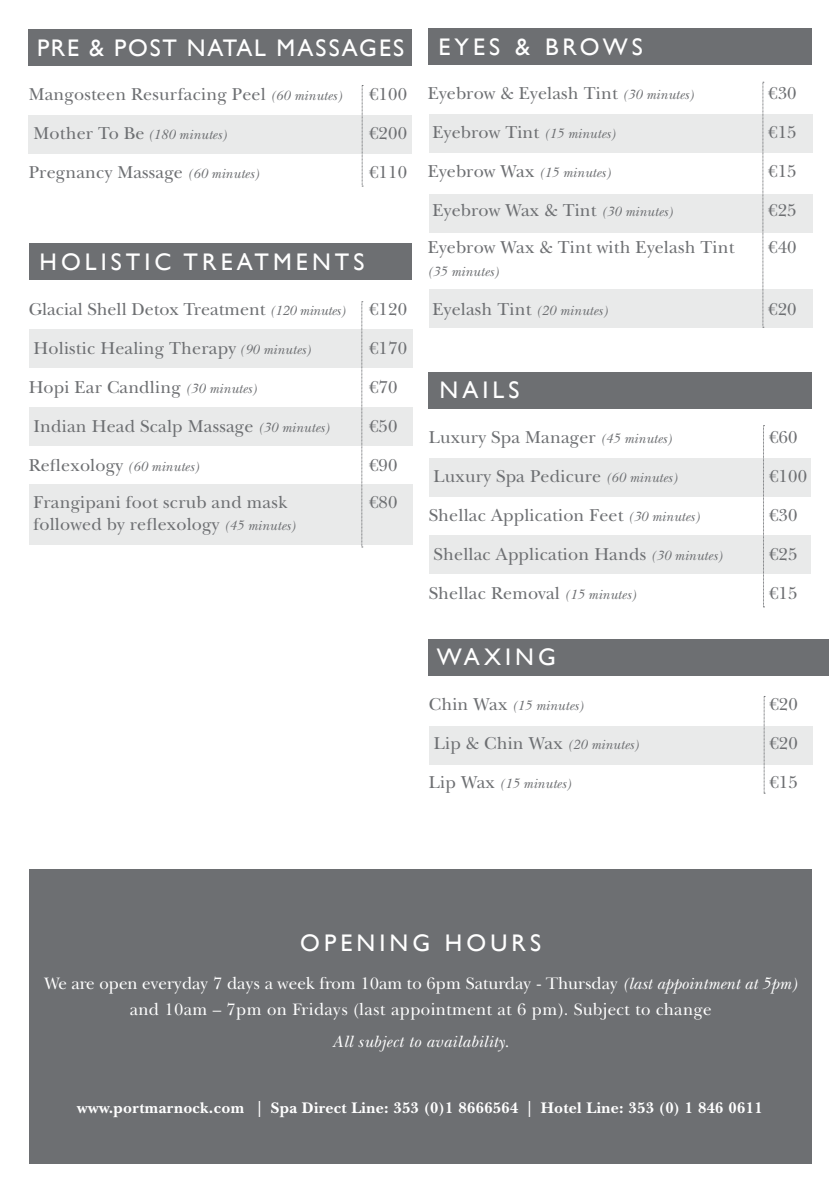
<style>
.page{position:relative;width:840px;height:1191px;background:#fff}
.page>*{position:absolute;margin:0;border:0;box-sizing:border-box;transform-origin:0 0}
.new_titlke{font:24px "Gill Sans";letter-spacing:.17em;color:#fff}
.new_titlke-2{font:24px "Gill Sans";letter-spacing:.07em;color:#fff}
.NEW_BODY{font:18px "New Baskerville Std";letter-spacing:.01em;color:#6d6f72}
.body{font:17px/26px "New Baskerville IT Cby BT";color:#fff;text-align:center}
.body-2{font:italic 17px "New Baskerville";letter-spacing:.02em;color:#fff}
.body-3{font:700 16px "New Baskerville Std";letter-spacing:.02em;color:#fff}
.NEW_BODY-2{font:italic 14px "New Baskerville";color:#6d6f72}
.s1{font-family:"New Baskerville";font-style:italic;font-size:14px}
.s2{font-family:"New Baskerville Std";font-style:normal;font-size:18px}
.s3{font-family:"New Baskerville";font-style:italic}
</style>
<div class="page">
<div style="left:429px;top:726px;width:382px;height:38px;background:#e9eaea"></div>
<div style="left:429px;top:458px;width:381px;height:39px;background:#e9eaea"></div>
<div style="left:429px;top:535px;width:381px;height:38px;background:#e9eaea"></div>
<div style="left:429px;top:115px;width:382px;height:38px;background:#e9eaea"></div>
<div style="left:429px;top:194px;width:382px;height:38px;background:#e9eaea"></div>
<div style="left:429px;top:289px;width:382px;height:38px;background:#e9eaea"></div>
<div style="left:29px;top:869px;width:782px;height:294px;background:#6d6f72"></div>
<div style="left:428px;top:28px;width:383px;height:37px;background:#6d6f72"></div>
<svg style="left:762px;top:82px;width:1px;height:246px"></svg>
<div style="left:428px;top:372px;width:383px;height:36px;background:#6d6f72"></div>
<svg style="left:762px;top:425px;width:2px;height:182px"></svg>
<div style="left:428px;top:639px;width:400px;height:36px;background:#6d6f72"></div>
<svg style="left:763px;top:696px;width:1px;height:98px"></svg>
<div style="left:28px;top:29px;width:383px;height:37px;background:#6d6f72"></div>
<div style="left:29px;top:115px;width:382px;height:39px;background:#e9eaea"></div>
<svg style="left:361px;top:85px;width:2px;height:102px"></svg>
<div style="left:30px;top:484px;width:382px;height:61px;background:#e9eaea"></div>
<div style="left:29px;top:243px;width:382px;height:37px;background:#6d6f72"></div>
<div style="left:29px;top:329px;width:383px;height:38px;background:#e9eaea"></div>
<div style="left:29px;top:407px;width:383px;height:38px;background:#e9eaea"></div>
<svg style="left:361px;top:301px;width:1px;height:246px"></svg>
<p class="new_titlke-2" style="left:37px;top:33px;width:368px">PRE &amp; POST NATAL MASSAGES</p>
<p class="NEW_BODY" style="left:29px;top:84px;width:314px">Mangosteen Resurfacing Peel <span class="s1">(60 minutes)</span></p>
<p class="NEW_BODY" style="left:369px;top:84px;width:39px">€100</p>
<p class="NEW_BODY-2" style="left:34px;top:127px;width:194px"><span class="s2">Mother To Be</span> (180 minutes)</p>
<p class="NEW_BODY" style="left:369px;top:123px;width:39px">€200</p>
<p class="NEW_BODY" style="left:29px;top:162px;width:231px">Pregnancy Massage <span class="s1">(60 minutes)</span></p>
<p class="NEW_BODY" style="left:369px;top:162px;width:39px">€110</p>
<p class="new_titlke" style="left:39px;top:248px;width:326px">HOLISTIC TREATMENTS</p>
<p class="NEW_BODY" style="left:29px;top:298px;width:318px">Glacial Shell Detox Treatment <span class="s1">(120 minutes)</span></p>
<p class="NEW_BODY" style="left:369px;top:298px;width:39px">€120</p>
<p class="NEW_BODY" style="left:34px;top:337px;width:278px">Holistic Healing Therapy <span class="s1">(90 minutes)</span></p>
<p class="NEW_BODY" style="left:369px;top:337px;width:39px">€170</p>
<p class="NEW_BODY" style="left:29px;top:376px;width:229px">Hopi Ear Candling <span class="s1">(30 minutes)</span></p>
<p class="NEW_BODY" style="left:369px;top:376px;width:30px">€70</p>
<p class="NEW_BODY" style="left:34px;top:415px;width:297px">Indian Head Scalp Massage <span class="s1">(30 minutes)</span></p>
<p class="NEW_BODY" style="left:369px;top:415px;width:30px">€50</p>
<p class="NEW_BODY" style="left:29px;top:454px;width:172px">Reflexology <span class="s1">(60 minutes)</span></p>
<p class="NEW_BODY" style="left:369px;top:454px;width:30px">€90</p>
<p class="NEW_BODY" style="left:34px;top:491px;width:255px">Frangipani foot scrub and mask</p>
<p class="NEW_BODY" style="left:369px;top:491px;width:30px">€80</p>
<p class="NEW_BODY" style="left:34px;top:513px;width:263px">followed by reflexology <span class="s1">(45 minutes)</span></p>
<p class="new_titlke" style="left:438px;top:32px;width:206px">EYES &amp; BROWS</p>
<p class="NEW_BODY" style="left:427px;top:83px;width:267px">Eyebrow &amp; Eyelash Tint <span class="s1">(30 minutes)</span></p>
<p class="NEW_BODY" style="left:767px;top:83px;width:30px">€30</p>
<p class="NEW_BODY" style="left:432px;top:122px;width:184px">Eyebrow Tint <span class="s1">(15 minutes)</span></p>
<p class="NEW_BODY" style="left:767px;top:122px;width:30px">€15</p>
<p class="NEW_BODY-2" style="left:427px;top:165px;width:184px"><span class="s2">Eyebrow Wax</span> (15 minutes)</p>
<p class="NEW_BODY" style="left:767px;top:161px;width:30px">€15</p>
<p class="NEW_BODY" style="left:432px;top:200px;width:241px">Eyebrow Wax &amp; Tint <span class="s1">(30 minutes)</span></p>
<p class="NEW_BODY" style="left:767px;top:200px;width:30px">€25</p>
<p class="NEW_BODY" style="left:427px;top:237px;width:308px">Eyebrow Wax &amp; Tint with Eyelash Tint</p>
<p class="NEW_BODY" style="left:767px;top:237px;width:30px">€40</p>
<p class="NEW_BODY-2" style="left:427px;top:263px;width:72px">(35 minutes)</p>
<p class="NEW_BODY" style="left:432px;top:298px;width:176px">Eyelash Tint <span class="s1">(20 minutes)</span></p>
<p class="NEW_BODY" style="left:767px;top:298px;width:30px">€20</p>
<p class="new_titlke" style="left:439px;top:376px;width:81px">NAILS</p>
<p class="NEW_BODY" style="left:428px;top:426px;width:244px">Luxury Spa Manager <span class="s1">(45 minutes)</span></p>
<p class="NEW_BODY" style="left:768px;top:426px;width:30px">€60</p>
<p class="NEW_BODY" style="left:433px;top:465px;width:245px">Luxury Spa Pedicure <span class="s1">(60 minutes)</span></p>
<p class="NEW_BODY" style="left:768px;top:465px;width:39px">€100</p>
<p class="NEW_BODY" style="left:428px;top:504px;width:272px">Shellac Application Feet <span class="s1">(30 minutes)</span></p>
<p class="NEW_BODY" style="left:768px;top:504px;width:30px">€30</p>
<p class="NEW_BODY" style="left:433px;top:543px;width:290px">Shellac Application Hands <span class="s1">(30 minutes)</span></p>
<p class="NEW_BODY" style="left:768px;top:543px;width:30px">€25</p>
<p class="NEW_BODY" style="left:428px;top:582px;width:208px">Shellac Removal <span class="s1">(15 minutes)</span></p>
<p class="NEW_BODY" style="left:768px;top:582px;width:30px">€15</p>
<p class="new_titlke" style="left:436px;top:643px;width:120px">WAXING</p>
<p class="NEW_BODY-2" style="left:428px;top:697px;width:156px"><span class="s2">Chin Wax</span> (15 minutes)</p>
<p class="NEW_BODY" style="left:768px;top:693px;width:30px">€20</p>
<p class="NEW_BODY" style="left:433px;top:732px;width:206px">Lip &amp; Chin Wax <span class="s1">(20 minutes)</span></p>
<p class="NEW_BODY" style="left:768px;top:732px;width:30px">€20</p>
<p class="NEW_BODY-2" style="left:428px;top:775px;width:143px"><span class="s2">Lip Wax</span> (15 minutes)</p>
<p class="NEW_BODY" style="left:768px;top:771px;width:30px">€15</p>
<p class="new_titlke" style="left:300px;top:929px;width:242px">OPENING HOURS</p>
<p class="body" style="left:44px;top:970px;width:753px">We are open everyday 7 days a week from 10am to 6pm Saturday - Thursday <span class="s3">(last appointment at 5pm) </span>and 10am – 7pm on Fridays (last appointment at 6 pm). Subject to change</p>
<p class="body-2" style="left:332px;top:1031px;width:178px">All subject to availability.</p>
<p class="body-3" style="left:77px;top:1098px;width:686px">www.portmarnock.com | Spa Direct Line: 353 (0)1 8666564 | Hotel Line: 353 (0) 1 846 0611</p>
</div>
